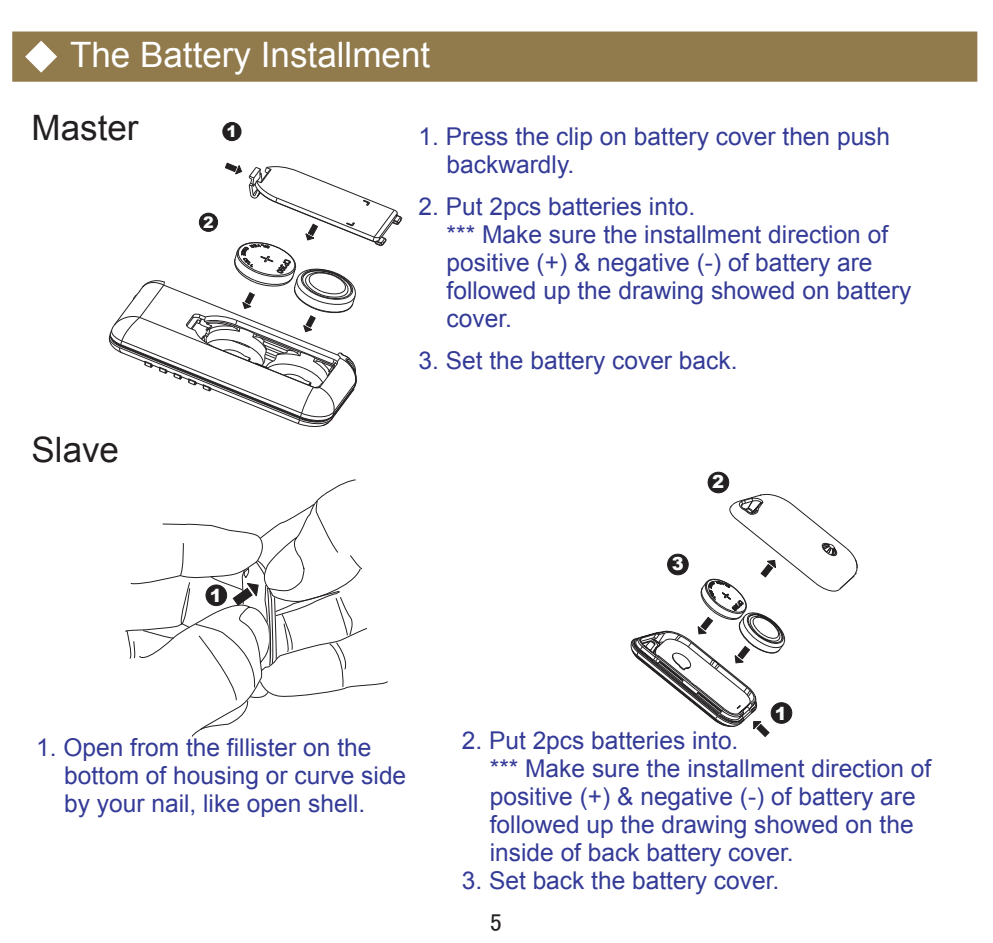
<style>
.page{position:relative;width:993px;height:943px;background:#fff}
.page>*{position:absolute;margin:0;border:0;box-sizing:border-box;transform-origin:0 0}
.t1{font:35px "Arial";color:#fff}
.t2{font:35px "Arial";color:#231f20}
.t3{font:24.5px/28px "Arial";color:#333b97}
.t4{font:24.5px "MS P Gothic";color:#231f20}
.t5{font:900 17.85px "Arial";color:#fbfcfc}
.t6{font:900 15.75px "Arial";color:#fbfcfc}
</style>
<div class="page">
<div style="left:12px;top:32px;width:964px;height:50px;background:#917a4c;border:4px solid #917a4c"></div>
<svg style="left:25px;top:41px;width:32px;height:32px"></svg>
<div style="left:222px;top:122px;width:19px;height:19px;background:#232021;border:1px solid #231f20;border-radius:50%"></div>
<svg style="left:108px;top:162px;width:294px;height:265px"></svg>
<div style="left:707px;top:472px;width:21px;height:21px;background:#232021;border-radius:50%"></div>
<div style="left:707px;top:472px;width:21px;height:21px;border:1px solid #231f20;border-radius:50%"></div>
<svg style="left:630px;top:492px;width:228px;height:245px"></svg>
<div style="left:667px;top:554px;width:21px;height:21px;background:#232021;border-radius:50%"></div>
<div style="left:667px;top:553px;width:21px;height:22px;border:1px solid #231f20;border-radius:50%"></div>
<svg style="left:125px;top:479px;width:263px;height:258px"></svg>
<div style="left:206px;top:585px;width:20px;height:20px;background:#232021;border-radius:50%"></div>
<div style="left:205px;top:584px;width:22px;height:22px;border:1px solid #231f20;border-radius:50%"></div>
<p class="t1" style="left:70px;top:32px;width:361px">The Battery Installment</p>
<p class="t2" style="left:31px;top:105px;width:108px">Master</p>
<p class="t6" style="left:226px;top:120px;width:12px">1</p>
<p class="t6" style="left:203px;top:211px;width:12px">2</p>
<p class="t2" style="left:32px;top:427px;width:89px">Slave</p>
<p class="t5" style="left:210px;top:582px;width:13px">1</p>
<p class="t3" style="left:446px;top:123px;width:445px;text-indent:-28px">1. Press the clip on battery cover then push backwardly.</p>
<p class="t3" style="left:446px;top:193px;width:466px;text-indent:-28px">2. Put 2pcs batteries into.<br>*** Make sure the installment direction of positive (+) &amp; negative (-) of battery are followed up the drawing showed on battery cover.</p>
<p class="t3" style="left:418px;top:347px;width:320px">3. Set the battery cover back.</p>
<p class="t5" style="left:671px;top:551px;width:13px">3</p>
<p class="t5" style="left:712px;top:469px;width:13px">2</p>
<p class="t5" style="left:774px;top:700px;width:13px">1</p>
<p class="t3" style="left:64px;top:733px;width:343px;text-indent:-28px">1. Open from the fillister on the bottom of housing or curve side by your nail, like open shell.</p>
<p class="t3" style="left:489px;top:726px;width:443px;text-indent:-28px">2. Put 2pcs batteries into.<br>*** Make sure the installment direction of positive (+) &amp; negative (-) of battery are followed up the drawing showed on the inside of back battery cover.</p>
<p class="t3" style="left:461px;top:866px;width:319px">3. Set back the battery cover.</p>
<p class="t4" style="left:489px;top:909px;width:14px">5</p>
</div>
